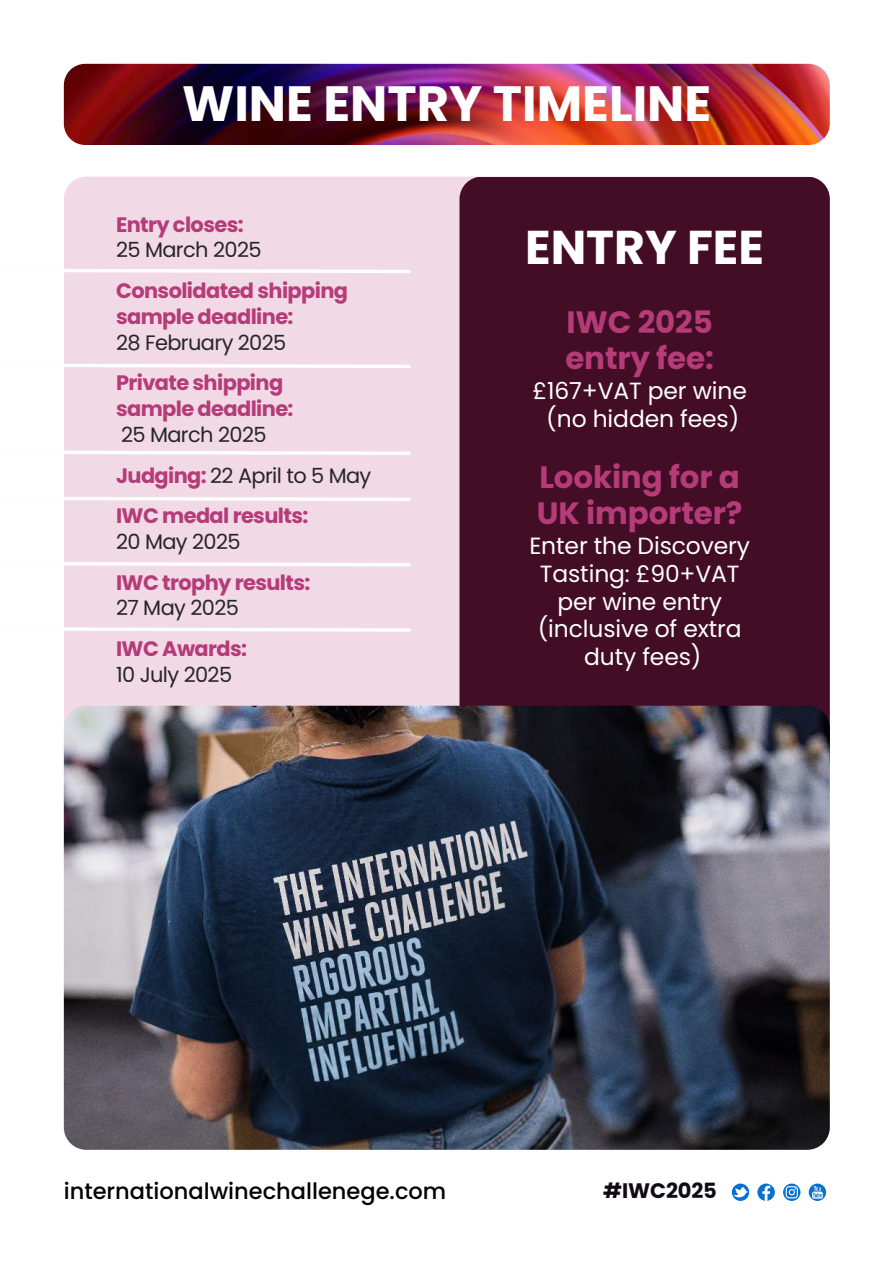
<style>
.page{position:relative;width:894px;height:1264px;background:#fff}
.page>*{position:absolute;margin:0;border:0;box-sizing:border-box;transform-origin:0 0}
.t1{font:700 49.5px "Poppins";color:#fefefe}
.t2{font:700 47.4px "Poppins";color:#fff}
.t3{font:700 30.9px/36.2px "Poppins";letter-spacing:-.005em;color:#b53b79}
.t4{font:23.4px/27.6px "Poppins";letter-spacing:-.005em;color:#fff;text-align:center}
.t5{font:500 22.5px "Poppins";color:#000}
.t6{font:700 21px "Poppins";letter-spacing:-.005em;color:#100b13}
.t7{font:700 20.85px/25.8px "Poppins";letter-spacing:-.03em;color:#b53b79}
.t8{font:20.85px/40.5px "Poppins";letter-spacing:-.03em;color:#272526}
.s1{font-weight:700;color:#b53b79}
</style>
<div class="page">
<div style="left:64px;top:177px;width:765px;height:955px;background:#f1dae5;border-radius:22px"></div>
<svg style="left:731px;top:1183px;width:18px;height:17px"></svg>
<svg style="left:733px;top:1187px;width:14px;height:10px"></svg>
<svg style="left:757px;top:1183px;width:17px;height:17px"></svg>
<svg style="left:762px;top:1185px;width:8px;height:15px"></svg>
<svg style="left:782px;top:1183px;width:18px;height:17px"></svg>
<svg style="left:785px;top:1186px;width:12px;height:12px"></svg>
<svg style="left:808px;top:1183px;width:17px;height:17px"></svg>
<svg style="left:811px;top:1185px;width:11px;height:13px"></svg>
<div style="left:459px;top:177px;width:370px;height:605px;background:#420d25;border-radius:22px"></div>
<img style="left:64px;top:705px;width:765px;height:444px;border-radius:22px">
<img style="left:64px;top:64px;width:765px;height:81px;border-radius:21px">
<svg style="left:64px;top:269px;width:347px;height:4px"></svg>
<svg style="left:64px;top:364px;width:347px;height:4px"></svg>
<svg style="left:64px;top:450px;width:347px;height:5px"></svg>
<svg style="left:64px;top:497px;width:347px;height:4px"></svg>
<svg style="left:64px;top:562px;width:347px;height:5px"></svg>
<svg style="left:64px;top:627px;width:347px;height:5px"></svg>
<h1 class="t1" style="left:182px;top:75px;width:530px">WINE ENTRY TIMELINE</h1>
<p class="t7" style="left:116px;top:211px;width:129px">Entry closes:</p>
<p class="t8" style="left:116px;top:230px;width:147px">25 March 2025</p>
<p class="t7" style="left:116px;top:278px;width:233px">Consolidated shipping sample deadline:</p>
<p class="t8" style="left:116px;top:322px;width:172px">28 February 2025</p>
<p class="t7" style="left:116px;top:370px;width:179px">Private shipping sample deadline:</p>
<p class="t8" style="left:116px;top:414px;width:257px">25 March 2025<br><span class="s1">Judging:</span> 22 April to 5 May<br><span class="s1">IWC medal results:</span></p>
<p class="t8" style="left:116px;top:521px;width:126px">20 May 2025</p>
<p class="t7" style="left:116px;top:569px;width:196px">IWC trophy results:</p>
<p class="t8" style="left:116px;top:588px;width:124px">27 May 2025</p>
<p class="t7" style="left:116px;top:636px;width:132px">IWC Awards:</p>
<p class="t8" style="left:116px;top:654px;width:118px">10 July 2025</p>
<h2 class="t2" style="left:525px;top:220px;width:240px">ENTRY FEE</h2>
<h3 class="t3" style="left:565px;top:304px;width:150px">IWC 2025 entry fee:</h3>
<p class="t4" style="left:532px;top:377px;width:216px">£167+VAT per wine (no hidden fees)</p>
<h3 class="t3" style="left:536px;top:459px;width:207px">Looking for a<br>UK importer?</h3>
<p class="t4" style="left:529px;top:532px;width:222px">Enter the Discovery<br>Tasting: £90+VAT per wine entry (inclusive of extra duty fees)</p>
<p class="t5" style="left:64px;top:1178px;width:384px">internationalwinechallenege.com</p>
<p class="t6" style="left:603px;top:1178px;width:115px">#IWC2025</p>
</div>
